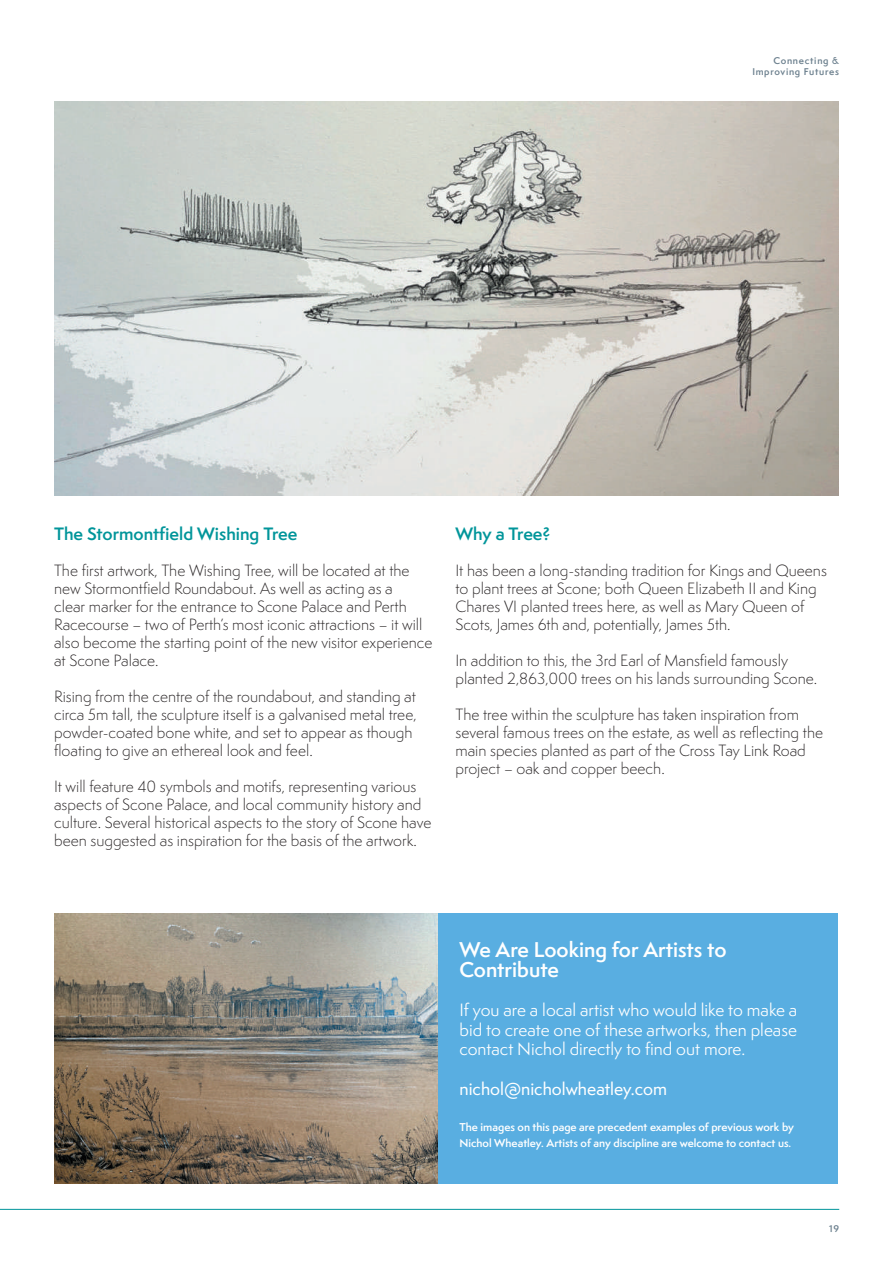
<style>
.page{position:relative;width:893px;height:1263px;background:#fff}
.page>*{position:absolute;margin:0;border:0;box-sizing:border-box;transform-origin:0 0}
.t1{font:600 19.65px/19.6px "Semplicita Pro";color:#fff}
.t2{font:600 16.5px "Semplicita Pro";color:#00959a}
.t3{font:16.35px/19.6px "Semplicita Pro";color:#fff;text-align:justify}
.t4{font:500 16.35px "Semplicita Pro";color:#fff}
.t5{font:300 15px/18px "Semplicita Pro";color:#231f20}
.t6{font:600 10.5px/16.5px "Semplicita Pro";color:#fff}
.t7{font:600 9px/10.8px "Semplicita Pro";letter-spacing:.08em;color:#6c808e;text-align:right}
</style>
<div class="page">
<hr style="left:0;top:1209px;width:839px;height:1px;background:#00959a">
<div style="left:437px;top:913px;width:401px;height:270px;background:#59aee1"></div>
<img style="left:54px;top:913px;width:383px;height:270px">
<img style="left:54px;top:101px;width:784px;height:394px">
<p class="t7" style="left:752px;top:55px;width:88px">Connecting &amp;<br>Improving Futures</p>
<p class="t2" style="left:54px;top:522px;width:245px">The Stormontfield Wishing Tree</p>
<p class="t5" style="left:54px;top:561px;width:380px">The first artwork, The Wishing Tree, will be located at the new Stormontfield Roundabout. As well as acting as a<br>clear marker for the entrance to Scone Palace and Perth Racecourse – two of Perth’s most iconic attractions – it will also become the starting point of the new visitor experience at Scone Palace.</p>
<p class="t5" style="left:54px;top:687px;width:364px">Rising from the centre of the roundabout, and standing at circa 5m tall, the sculpture itself is a galvanised metal tree, powder-coated bone white, and set to appear as though floating to give an ethereal look and feel.</p>
<p class="t5" style="left:54px;top:777px;width:379px">It will feature 40 symbols and motifs, representing various aspects of Scone Palace, and local community history and culture. Several historical aspects to the story of Scone have been suggested as inspiration for the basis of the artwork.</p>
<p class="t2" style="left:455px;top:522px;width:97px">Why a Tree?</p>
<p class="t5" style="left:455px;top:561px;width:373px">It has been a long-standing tradition for Kings and Queens to plant trees at Scone; both Queen Elizabeth II and King Chares VI planted trees here, as well as Mary Queen of Scots, James 6th and, potentially, James 5th.</p>
<p class="t5" style="left:455px;top:651px;width:363px">In addition to this, the 3rd Earl of Mansfield famously planted 2,863,000 trees on his lands surrounding Scone.</p>
<p class="t5" style="left:455px;top:705px;width:369px">The tree within the sculpture has taken inspiration from several famous trees on the estate, as well as reflecting the main species planted as part of the Cross Tay Link Road project – oak and copper beech.</p>
<h1 class="t1" style="left:459px;top:939px;width:268px">We Are Looking for Artists to<br>Contribute</h1>
<p class="t3" style="left:459px;top:1000px;width:339px">If you are a local artist who would like to make a bid to create one of these artworks, then please contact Nichol directly to find out more.</p>
<p class="t4" style="left:459px;top:1077px;width:209px">nichol@nicholwheatley.com</p>
<p class="t6" style="left:459px;top:1118px;width:336px">The images on this page are precedent examples of previous work by<br>Nichol Wheatley. Artists of any discipline are welcome to contact us.</p>
<p class="t7" style="left:829px;top:1223px;width:11px">19</p>
</div>
